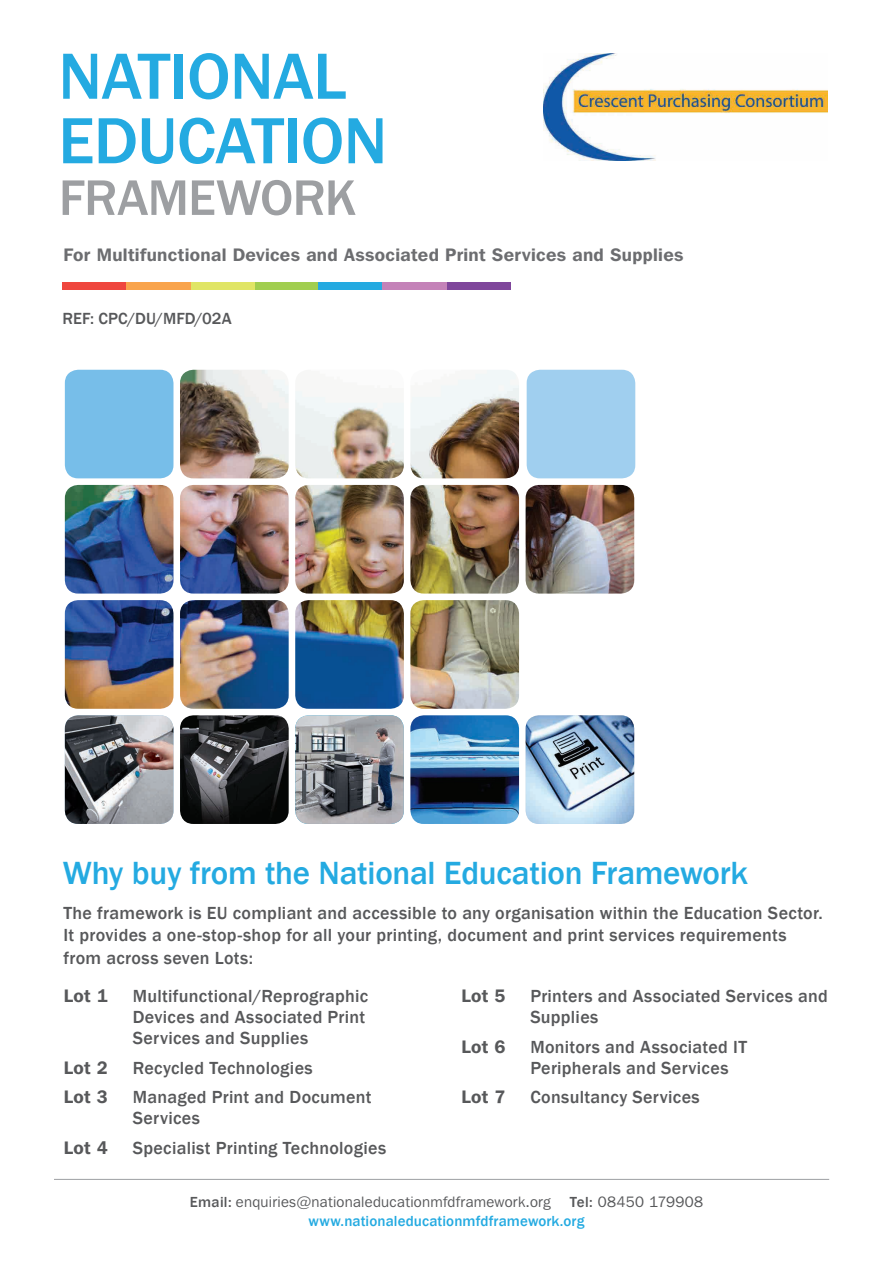
<style>
.page{position:relative;width:893px;height:1263px;background:#fff}
.page>*{position:absolute;margin:0;border:0;box-sizing:border-box;transform-origin:0 0}
.t1{font:500 67.5px/64.5px "Franklin Gothic";letter-spacing:-.01em;color:#24aae1}
.t2{font:500 33px "Franklin Gothic";letter-spacing:-.005em;color:#24aae1}
.t3{font:500 18px/21px "Franklin Gothic";letter-spacing:.015em;color:#57585a}
.t4{font:600 18px "Franklin Gothic IT Cby BT";letter-spacing:.02em;color:#6c6d70}
.t5{font:600 18px "Franklin Gothic IT Cby BT";letter-spacing:.025em;color:#57585a}
.t6{font:500 16.65px "Franklin Gothic";color:#57585a}
.t7{font:15px "Franklin Gothic IT Cby BT";letter-spacing:.02em;color:#57585a}
.t8{font:500 15px "Franklin Gothic";letter-spacing:.01em;color:#24aae1}
.s1{font-family:"Franklin Gothic";font-weight:500}
</style>
<div class="page">
<img style="left:65px;top:370px;width:569px;height:339px">
<img style="left:526px;top:715px;width:108px;height:109px">
<img style="left:295px;top:715px;width:109px;height:109px">
<img style="left:410px;top:715px;width:109px;height:109px">
<img style="left:180px;top:715px;width:109px;height:109px">
<img style="left:65px;top:715px;width:108px;height:109px">
<hr style="left:54px;top:1179px;width:775px;height:1px;background:#9d9fa2">
<img style="left:543px;top:54px;width:284px;height:106px">
<div style="left:63px;top:283px;width:64px;height:7px;background:#ef463e"></div>
<div style="left:127px;top:283px;width:64px;height:7px;background:#f9a44c"></div>
<div style="left:191px;top:283px;width:64px;height:7px;background:#e0e565"></div>
<div style="left:255px;top:283px;width:64px;height:7px;background:#a1ce4f"></div>
<div style="left:319px;top:283px;width:64px;height:7px;background:#24aae1"></div>
<div style="left:383px;top:283px;width:64px;height:7px;background:#c482b8"></div>
<div style="left:447px;top:283px;width:63px;height:7px;background:#7f469b"></div>
<svg style="left:63px;top:180px;width:293px;height:35px"></svg>
<h1 class="t1" style="left:58px;top:45px;width:331px">NATIONAL<br>EDUCATION</h1>
<p class="t4" style="left:63px;top:243px;width:622px">For Multifunctional Devices and Associated Print Services and Supplies</p>
<p class="t6" style="left:63px;top:308px;width:171px">REF: CPC/DU/MFD/02A</p>
<h2 class="t2" style="left:63px;top:852px;width:687px">Why buy from the National Education Framework</h2>
<p class="t3" style="left:63px;top:902px;width:761px;line-height:22.5px">The framework is EU compliant and accessible to any organisation within the Education Sector.<br>It provides a one-stop-shop for all your printing, document and print services requirements from across seven Lots:</p>
<p class="t5" style="left:64px;top:984px;width:46px">Lot 1</p>
<p class="t3" style="left:133px;top:986px;width:237px">Multifunctional/Reprographic<br>Devices and Associated Print<br>Services and Supplies</p>
<p class="t5" style="left:64px;top:1056px;width:46px">Lot 2</p>
<p class="t3" style="left:133px;top:1057px;width:181px">Recycled Technologies</p>
<p class="t5" style="left:64px;top:1085px;width:46px">Lot 3</p>
<p class="t3" style="left:133px;top:1087px;width:240px">Managed Print and Document<br>Services</p>
<p class="t5" style="left:64px;top:1136px;width:46px">Lot 4</p>
<p class="t3" style="left:133px;top:1137px;width:255px">Specialist Printing Technologies</p>
<p class="t5" style="left:461px;top:984px;width:46px">Lot 5</p>
<p class="t3" style="left:530px;top:986px;width:299px">Printers and Associated Services and<br>Supplies</p>
<p class="t5" style="left:461px;top:1035px;width:46px">Lot 6</p>
<p class="t3" style="left:530px;top:1036px;width:218px">Monitors and Associated IT<br>Peripherals and Services</p>
<p class="t5" style="left:461px;top:1085px;width:46px">Lot 7</p>
<p class="t3" style="left:530px;top:1087px;width:171px">Consultancy Services</p>
<p class="t7" style="left:190px;top:1193px;width:362px"><span class="s1">Email:</span> enquiries@nationaleducationmfdframework.org</p>
<p class="t7" style="left:570px;top:1193px;width:135px"><span class="s1">Tel:</span> 08450 179908</p>
<p class="t8" style="left:308px;top:1211px;width:278px">www.nationaleducationmfdframework.org</p>
</div>
